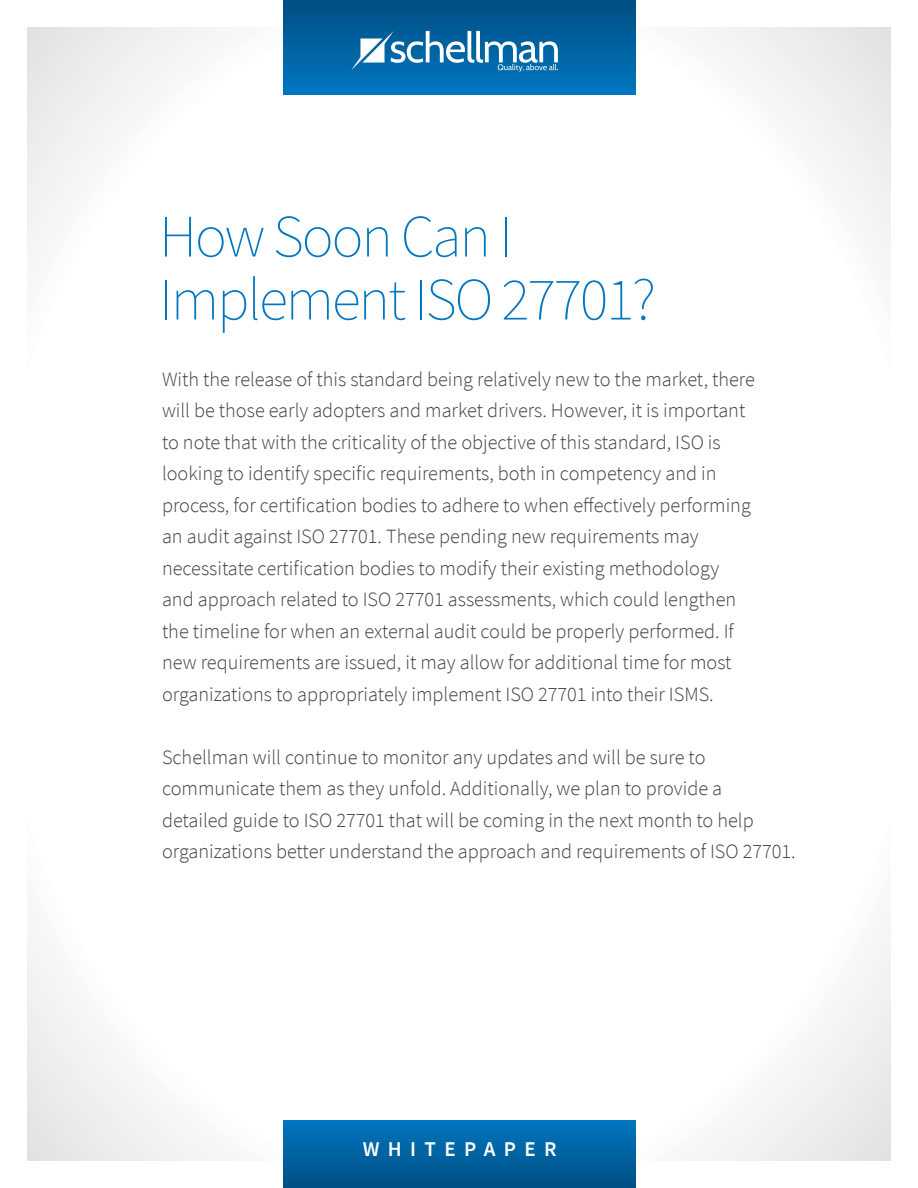
<style>
.page{position:relative;width:918px;height:1188px;background:#fff}
.page>*{position:absolute;margin:0;border:0;box-sizing:border-box;transform-origin:0 0}
.t1{font:200 60px/63px "Source Sans Pro";letter-spacing:-.035em;color:#0076c0}
.t2{font:600 21px "Source Sans Pro";letter-spacing:.4em;color:#fff}
.t3{font:300 20.25px/31.5px "Source Sans Pro";color:#414042}
</style>
<div class="page">
<div style="left:284px;top:0;width:352px;height:94px;background:linear-gradient(to bottom,#004e83,#0076be)"></div>
<div style="left:284px;top:1120px;width:352px;height:68px;background:linear-gradient(to bottom,#0076be,#005085)"></div>
<svg style="left:351px;top:31px;width:207px;height:41px"></svg>
<h1 class="t1" style="left:159px;top:206px;width:498px">How Soon Can I<br>Implement ISO 27701?</h1>
<p class="t3" style="left:162px;top:363px;width:594px">With the release of this standard being relatively new to the market, there will be those early adopters and market drivers. However, it is important to note that with the criticality of the objective of this standard, ISO is looking to identify specific requirements, both in competency and in process, for certification bodies to adhere to when effectively performing an audit against ISO 27701. These pending new requirements may necessitate certification bodies to modify their existing methodology and approach related to ISO 27701 assessments, which could lengthen the timeline for when an external audit could be properly performed. If new requirements are issued, it may allow for additional time for most organizations to appropriately implement ISO 27701 into their ISMS.</p>
<p class="t3" style="left:162px;top:741px;width:635px">Schellman will continue to monitor any updates and will be sure to communicate them as they unfold. Additionally, we plan to provide a<br>detailed guide to ISO 27701 that will be coming in the next month to help organizations better understand the approach and requirements of ISO 27701.</p>
<p class="t2" style="left:363px;top:1135px;width:195px">WHITEPAPER</p>
</div>
